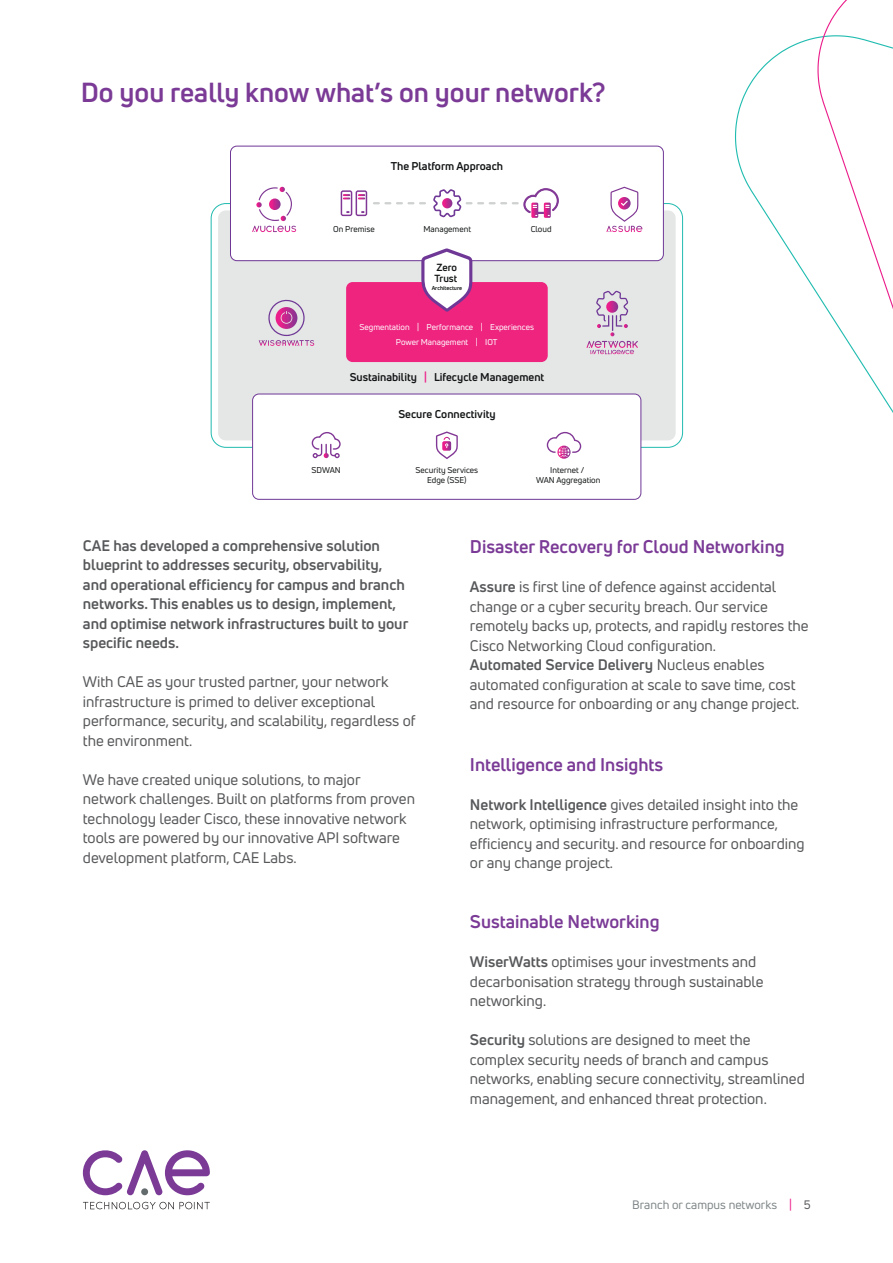
<style>
.page{position:relative;width:893px;height:1263px;background:#fff}
.page>*{position:absolute;margin:0;border:0;box-sizing:border-box;transform-origin:0 0}
.t1{font:700 27px "Uni Neue";color:#7a3a96}
.t2{font:700 18px "Uni Neue";color:#7a3a96}
.t3{font:15px/19.5px "Uni Neue";color:#57585a}
.t4{font:700 15px/19.5px "Uni Neue";color:#57585a}
.t5{font:12px "Uni Neue";color:#7f8688}
.t6{font:700 11.1px "Uni Neue";color:#111314}
.t7{font:700 10.2px/10.8px "Uni Neue";color:#111314}
.t8{font:8.25px/10.1px "Uni Neue";color:#111314;text-align:center}
.t9{font:8.25px/14.5px "Uni Neue";color:#fff;text-align:center}
.t10{font:700 5.7px "Uni Neue";color:#111314}
.s1{color:#ec1e89}
.s2{font-weight:700}
.s3{color:#eb1c8a}
.s4{color:#57585a}
</style>
<div class="page">
<svg style="left:83px;top:1150px;width:127px;height:45px"></svg>
<svg style="left:83px;top:1202px;width:127px;height:7px"></svg>
<div style="left:211px;top:204px;width:472px;height:243px;background:#e5e6e6;border-radius:15px"></div>
<div style="left:204px;top:197px;width:485px;height:257px;border:14px solid #fff;border-radius:15px"></div>
<div style="left:230px;top:146px;width:433px;height:115px;background:#fff;border-radius:6px"></div>
<div style="left:230px;top:146px;width:434px;height:115px;border:1px solid #6f3896;border-radius:6px"></div>
<svg style="left:341px;top:190px;width:26px;height:26px"></svg>
<svg style="left:252px;top:187px;width:44px;height:45px"></svg>
<svg style="left:606px;top:187px;width:36px;height:45px"></svg>
<div style="left:253px;top:394px;width:388px;height:105px;background:#fff;border-radius:6px"></div>
<div style="left:252px;top:394px;width:389px;height:106px;border:1px solid #6f3896;border-radius:6px"></div>
<svg style="left:586px;top:291px;width:52px;height:63px"></svg>
<svg style="left:436px;top:431px;width:22px;height:28px"></svg>
<svg style="left:311px;top:432px;width:30px;height:26px"></svg>
<svg style="left:546px;top:431px;width:36px;height:28px"></svg>
<div style="left:346px;top:282px;width:202px;height:80px;background:#ee247f;border-radius:6px"></div>
<svg style="left:259px;top:299px;width:55px;height:47px"></svg>
<svg style="left:373px;top:145px;width:186px;height:167px"></svg>
<svg style="left:735px;top:37px;width:82px;height:257px"></svg>
<svg style="left:817px;top:0;width:76px;height:413px"></svg>
<h1 class="t1" style="left:81px;top:76px;width:526px">Do you really know what’s on your network?</h1>
<p class="t6" style="left:391px;top:159px;width:114px">The Platform Approach</p>
<p class="t8" style="left:333px;top:224px;width:43px">On Premise</p>
<p class="t8" style="left:424px;top:224px;width:49px">Management</p>
<p class="t8" style="left:531px;top:224px;width:22px">Cloud</p>
<p class="t7" style="left:434px;top:262px;width:24px">Zero<br>Trust</p>
<p class="t10" style="left:432px;top:284px;width:32px">Architecture</p>
<p class="t9" style="left:359px;top:320px;width:176px">Segmentation | Performance | Experiences<br>Power Management | IOT</p>
<p class="t6" style="left:350px;top:370px;width:196px">Sustainability <span class="s1">|</span> Lifecycle Management</p>
<p class="t6" style="left:398px;top:407px;width:99px">Secure Connectivity</p>
<p class="t8" style="left:311px;top:465px;width:31px">SDWAN</p>
<p class="t8" style="left:416px;top:465px;width:64px">Security Services<br>Edge (SSE)</p>
<p class="t8" style="left:536px;top:465px;width:66px">Internet /<br>WAN Aggregation</p>
<p class="t4" style="left:83px;top:536px;width:327px">CAE has developed a comprehensive solution blueprint to addresses security, observability, and operational efficiency for campus and branch networks. This enables us to design, implement, and optimise network infrastructures built to your specific needs.</p>
<p class="t3" style="left:83px;top:672px;width:334px">With CAE as your trusted partner, your network infrastructure is primed to deliver exceptional performance, security, and scalability, regardless of the environment.</p>
<p class="t3" style="left:83px;top:770px;width:334px">We have created unique solutions, to major network challenges. Built on platforms from proven technology leader Cisco, these innovative network tools are powered by our innovative API software development platform, CAE Labs.</p>
<p class="t2" style="left:470px;top:535px;width:316px">Disaster Recovery for Cloud Networking</p>
<p class="t3" style="left:470px;top:577px;width:340px"><span class="s2">Assure</span> is first line of defence against accidental change or a cyber security breach. Our service remotely backs up, protects, and rapidly restores the Cisco Networking Cloud configuration.<br><span class="s2">Automated Service Delivery</span> Nucleus enables automated configuration at scale to save time, cost and resource for onboarding or any change project.</p>
<p class="t2" style="left:470px;top:753px;width:195px">Intelligence and Insights</p>
<p class="t3" style="left:470px;top:794px;width:336px"><span class="s2">Network Intelligence</span> gives detailed insight into the network, optimising infrastructure performance, efficiency and security. and resource for onboarding or any change project.</p>
<p class="t2" style="left:470px;top:910px;width:191px">Sustainable Networking</p>
<p class="t3" style="left:470px;top:952px;width:295px"><span class="s2">WiserWatts</span> optimises your investments and decarbonisation strategy through sustainable networking.</p>
<p class="t3" style="left:470px;top:1030px;width:336px"><span class="s2">Security</span> solutions are designed to meet the complex security needs of branch and campus networks, enabling secure connectivity, streamlined management, and enhanced threat protection.</p>
<p class="t5" style="left:632px;top:1197px;width:180px">Branch or campus networks <span class="s3">|</span> <span class="s4">5</span></p>
</div>
